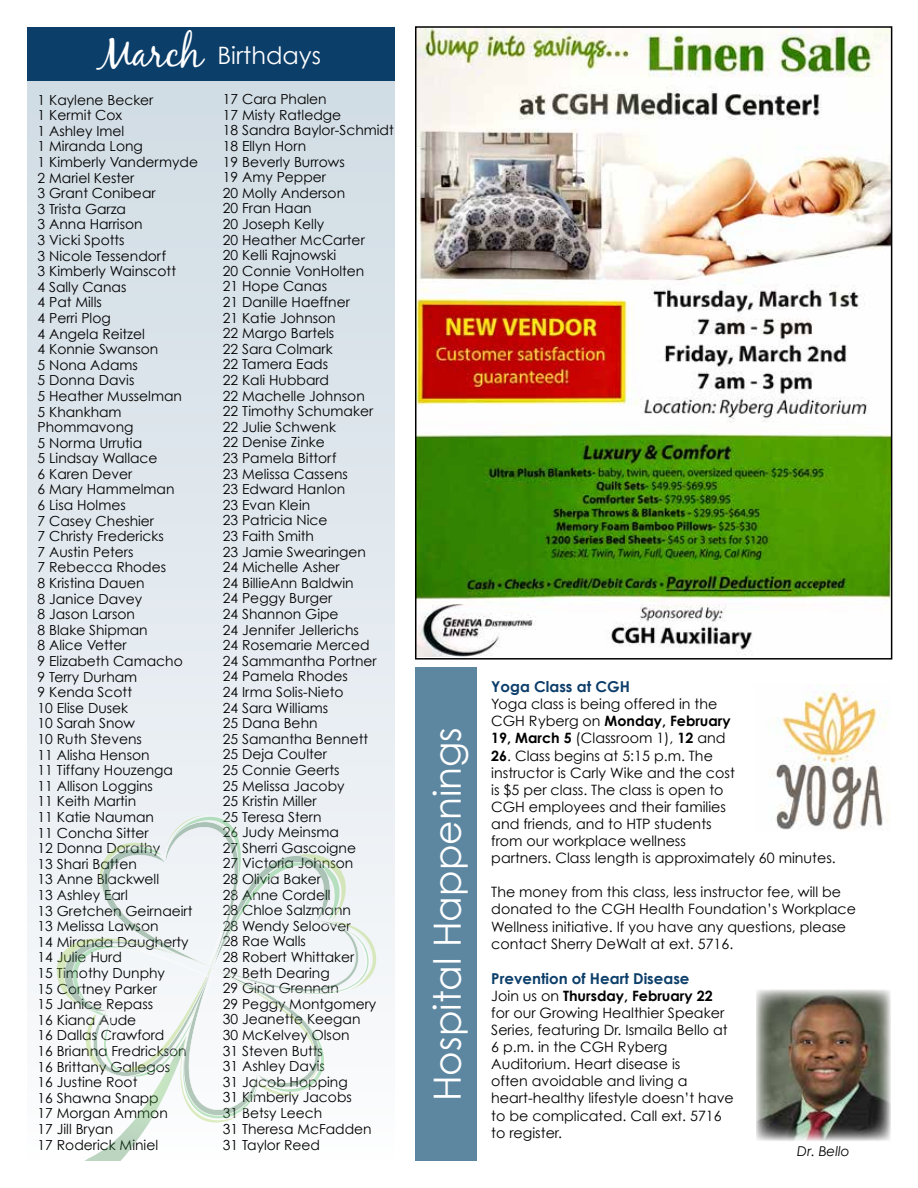
<style>
.page{position:relative;width:918px;height:1188px;background:#fff}
.page>*{position:absolute;margin:0;border:0;box-sizing:border-box;transform-origin:0 0}
.t1{font:37.5px "Century Gothic";color:#fff}
.t2{font:24px "Century Gothic";color:#fff}
.t3{font:700 15px "Century Gothic";color:#0c3e6a}
.t4{font:14.25px/17.1px "Century Gothic";color:#000}
.t5{font:13.8px/15.6px "Century Gothic";color:#000}
.t6{font:italic 13.5px "Century Gothic";color:#000}
.s1{font-family:"Black Jack";font-size:40.5px}
.s2{font-weight:700}
</style>
<div class="page">
<img style="left:775px;top:685px;width:115px;height:145px">
<div style="left:27px;top:27px;width:368px;height:1134px;background:linear-gradient(to bottom,#cddae2,#fbfcfd)"></div>
<div style="left:27px;top:27px;width:368px;height:54px;background:#0c3e6a"></div>
<div style="left:416px;top:667px;width:61px;height:494px;background:#5d87a1"></div>
<svg style="left:57px;top:815px;width:319px;height:346px"></svg>
<img style="left:418px;top:29px;width:471px;height:628px">
<div style="left:415px;top:26px;width:477px;height:634px;border:2px solid #000"></div>
<img style="left:756px;top:990px;width:135px;height:151px">
<h2 class="t2" style="left:99px;top:41px;width:223px"><span class="s1">March</span> Birthdays</h2>
<p class="t5" style="left:38px;top:92px;width:162px">1 Kaylene Becker<br>1 Kermit Cox<br>1 Ashley Imel<br>1 Miranda Long<br>1 Kimberly Vandermyde<br>2 Mariel Kester<br>3 Grant Conibear<br>3 Trista Garza<br>3 Anna Harrison<br>3 Vicki Spotts<br>3 Nicole Tessendorf<br>3 Kimberly Wainscott<br>4 Sally Canas<br>4 Pat Mills<br>4 Perri Plog<br>4 Angela Reitzel<br>4 Konnie Swanson<br>5 Nona Adams<br>5 Donna Davis<br>5 Heather Musselman<br>5 Khankham<br>Phommavong<br>5 Norma Urrutia<br>5 Lindsay Wallace<br>6 Karen Dever<br>6 Mary Hammelman<br>6 Lisa Holmes<br>7 Casey Cheshier<br>7 Christy Fredericks<br>7 Austin Peters<br>7 Rebecca Rhodes<br>8 Kristina Dauen<br>8 Janice Davey<br>8 Jason Larson<br>8 Blake Shipman<br>8 Alice Vetter<br>9 Elizabeth Camacho<br>9 Terry Durham<br>9 Kenda Scott<br>10 Elise Dusek<br>10 Sarah Snow<br>10 Ruth Stevens<br>11 Alisha Henson<br>11 Tiffany Houzenga<br>11 Allison Loggins<br>11 Keith Martin<br>11 Katie Nauman<br>11 Concha Sitter<br>12 Donna Dorathy<br>13 Shari Batten<br>13 Anne Blackwell<br>13 Ashley Earl<br>13 Gretchen Geirnaeirt<br>13 Melissa Lawson<br>14 Miranda Daugherty<br>14 Julie Hurd<br>15 Timothy Dunphy<br>15 Cortney Parker<br>15 Janice Repass<br>16 Kiana Aude<br>16 Dallas Crawford<br>16 Brianna Fredrickson<br>16 Brittany Gallegos<br>16 Justine Root<br>16 Shawna Snapp<br>17 Morgan Ammon<br>17 Jill Bryan<br>17 Roderick Miniel</p>
<p class="t5" style="left:223px;top:91px;width:172px">17 Cara Phalen<br>17 Misty Ratledge<br>18 Sandra Baylor-Schmidt<br>18 Ellyn Horn<br>19 Beverly Burrows<br>19 Amy Pepper<br>20 Molly Anderson<br>20 Fran Haan<br>20 Joseph Kelly<br>20 Heather McCarter<br>20 Kelli Rajnowski<br>20 Connie VonHolten<br>21 Hope Canas<br>21 Danille Haeffner<br>21 Katie Johnson<br>22 Margo Bartels<br>22 Sara Colmark<br>22 Tamera Eads<br>22 Kali Hubbard<br>22 Machelle Johnson<br>22 Timothy Schumaker<br>22 Julie Schwenk<br>22 Denise Zinke<br>23 Pamela Bittorf<br>23 Melissa Cassens<br>23 Edward Hanlon<br>23 Evan Klein<br>23 Patricia Nice<br>23 Faith Smith<br>23 Jamie Swearingen<br>24 Michelle Asher<br>24 BillieAnn Baldwin<br>24 Peggy Burger<br>24 Shannon Gipe<br>24 Jennifer Jellerichs<br>24 Rosemarie Merced<br>24 Sammantha Portner<br>24 Pamela Rhodes<br>24 Irma Solis-Nieto<br>24 Sara Williams<br>25 Dana Behn<br>25 Samantha Bennett<br>25 Deja Coulter<br>25 Connie Geerts<br>25 Melissa Jacoby<br>25 Kristin Miller<br>25 Teresa Stern<br>26 Judy Meinsma<br>27 Sherri Gascoigne<br>27 Victoria Johnson<br>28 Olivia Baker<br>28 Anne Cordell<br>28 Chloe Salzmann<br>28 Wendy Seloover<br>28 Rae Walls<br>28 Robert Whittaker<br>29 Beth Dearing<br>29 Gina Grennan<br>29 Peggy Montgomery<br>30 Jeanette Keegan<br>30 McKelvey Olson<br>31 Steven Butts<br>31 Ashley Davis<br>31 Jacob Hopping<br>31 Kimberly Jacobs<br>31 Betsy Leech<br>31 Theresa McFadden</p>
<p class="t5" style="left:223px;top:1137px;width:99px">31 Taylor Reed</p>
<h1 class="t1" style="left:424px;top:1101px;width:375px;rotate:-90deg">Hospital Happenings</h1>
<p class="t3" style="left:491px;top:677px;width:140px">Yoga Class at CGH</p>
<p class="t4" style="left:491px;top:695px;width:241px">Yoga class is being offered in the<br>CGH Ryberg on <span class="s2">Monday, February<br>19, March 5</span> (Classroom 1), <span class="s2">12</span> and</p>
<p class="t4" style="left:491px;top:747px;width:346px"><span class="s2">26</span>. Class begins at 5:15 p.m. The<br>instructor is Carly Wike and the cost<br>is $5 per class. The class is open to<br>CGH employees and their families<br>and friends, and to HTP students<br>from our workplace wellness<br>partners. Class length is approximately 60 minutes.</p>
<p class="t4" style="left:491px;top:883px;width:366px">The money from this class, less instructor fee, will be donated to the CGH Health Foundation’s Workplace Wellness initiative. If you have any questions, please contact Sherry DeWalt at ext. 5716.</p>
<p class="t3" style="left:491px;top:969px;width:200px">Prevention of Heart Disease</p>
<p class="t4" style="left:491px;top:987px;width:244px">Join us on <span class="s2">Thursday, February 22 </span>for our Growing Healthier Speaker<br>Series, featuring Dr. Ismaila Bello at<br>6 p.m. in the CGH Ryberg<br>Auditorium. Heart disease is<br>often avoidable and living a heart-healthy lifestyle doesn’t have to be complicated. Call ext. 5716 to register.</p>
<p class="t6" style="left:797px;top:1143px;width:54px">Dr. Bello</p>
</div>
